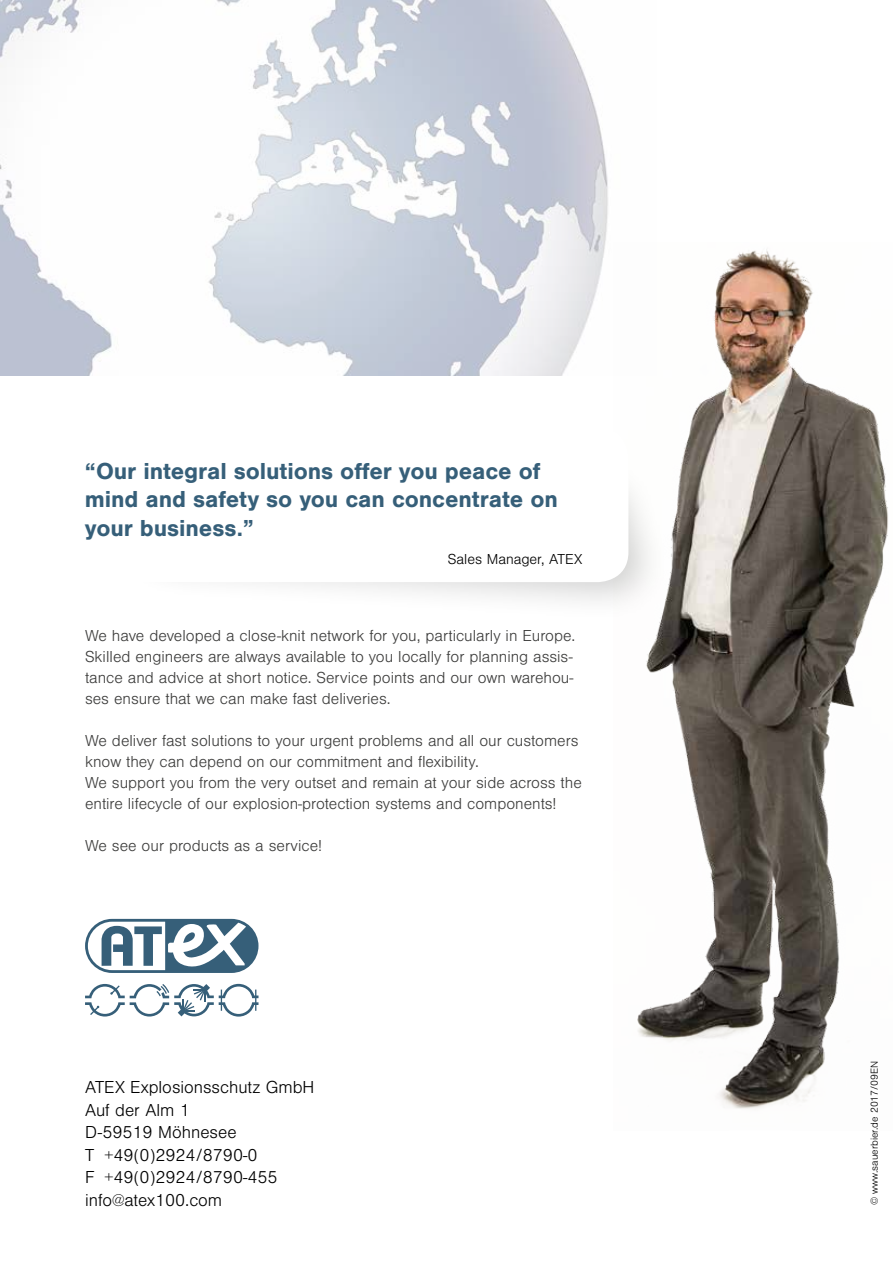
<style>
.page{position:relative;width:893px;height:1263px;background:#fff}
.page>*{position:absolute;margin:0;border:0;box-sizing:border-box;transform-origin:0 0}
.t1{font:700 24px/28.8px "Nimbus San";letter-spacing:-.005em;color:#365f79}
.t2{font:300 18px/22.5px "Nimbus San";color:#000}
.t3{font:300 16.5px/21px "Nimbus San";color:#3c3c3b}
.t4{font:300 15px "Nimbus San";color:#000}
.t5{font:300 10.5px "Nimbus San";color:#000}
</style>
<div class="page">
<img style="left:0;top:0;width:608px;height:375px">
<svg style="left:85px;top:919px;width:173px;height:54px"></svg>
<svg style="left:85px;top:984px;width:173px;height:32px"></svg>
<img style="left:637px;top:249px;width:251px;height:860px">
<div style="left:81px;top:448px;width:588px;height:174px;background:#000;opacity:.19"></div>
<div style="left:55px;top:427px;width:573px;height:155px;background:#fff;border-radius:30px"></div>
<h1 class="t1" style="left:85px;top:456px;width:474px">“Our integral solutions offer you peace of mind and safety so you can concentrate on your business.”</h1>
<p class="t4" style="left:448px;top:551px;width:136px">Sales Manager, ATEX</p>
<p class="t3" style="left:85px;top:626px;width:492px">We have developed a close-knit network for you, particularly in Europe.<br>Skilled engineers are always available to you locally for planning assis&shy;tance and advice at short notice. Service points and our own warehou&shy;ses ensure that we can make fast deliveries.</p>
<p class="t3" style="left:85px;top:731px;width:498px">We deliver fast solutions to your urgent problems and all our customers know they can depend on our commitment and flexibility.<br>We support you from the very outset and remain at your side across the entire lifecycle of our explosion-protection systems and components!</p>
<p class="t3" style="left:85px;top:836px;width:238px">We see our products as a service!</p>
<p class="t2" style="left:85px;top:1076px;width:231px">ATEX Explosionsschutz GmbH<br>Auf der Alm 1<br>D-59519 Möhnesee<br>T +49(0)2924/8790-0<br>F +49(0)2924/8790-455 info@atex100.com</p>
<p class="t5" style="left:869px;top:1205px;width:146px;rotate:-90deg">© www.sauerbier.de 2017/09EN</p>
</div>
